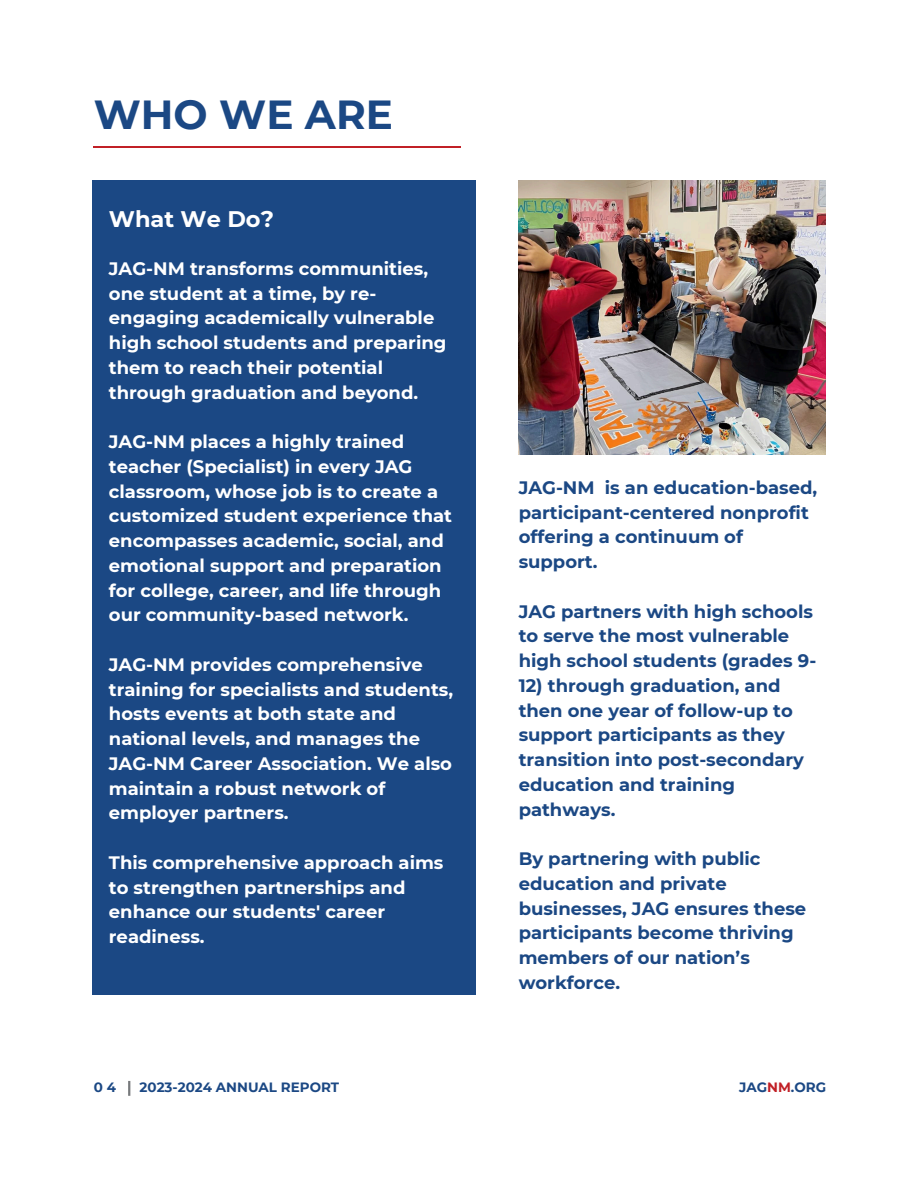
<style>
.page{position:relative;width:918px;height:1188px;background:#fff}
.page>*{position:absolute;margin:0;border:0;box-sizing:border-box;transform-origin:0 0}
.t1{font:700 40.5px "Montserrat";color:#1b4884}
.t2{font:700 22.5px "Montserrat";color:#fff}
.t3{font:700 18px/24.8px "Montserrat";color:#fff}
.t4{font:700 18px/24.8px "Montserrat";color:#1b4884}
.t5{font:700 13.5px "Montserrat";color:#1b4884}
.s1{color:#c12026}
</style>
<div class="page">
<img style="left:519px;top:180px;width:307px;height:275px">
<div style="left:92px;top:180px;width:383px;height:815px;background:#1b4884"></div>
<hr style="left:94px;top:146px;width:367px;height:2px;background:#c12026">
<svg style="left:128px;top:1081px;width:2px;height:15px"></svg>
<h3 class="t1" style="left:94px;top:89px;width:301px">WHO WE ARE</h3>
<h3 class="t2" style="left:109px;top:206px;width:167px">What We Do?</h3>
<p class="t3" style="left:109px;top:256px;width:339px">JAG-NM transforms communities, one student at a time, by re&shy;engaging academically vulnerable high school students and preparing them to reach their potential through graduation and beyond.</p>
<p class="t3" style="left:109px;top:429px;width:345px">JAG-NM places a highly trained teacher (Specialist) in every JAG classroom, whose job is to create a customized student experience that encompasses academic, social, and emotional support and preparation for college, career, and life through our community-based network.</p>
<h2 class="t3" style="left:109px;top:652px;width:346px">JAG-NM provides comprehensive training for specialists and students, hosts events at both state and national levels, and manages the<br>JAG-NM Career Association. We also maintain a robust network of employer partners.</h2>
<h3 class="t3" style="left:109px;top:850px;width:336px">This comprehensive approach aims to strengthen partnerships and enhance our students' career readiness.</h3>
<h3 class="t4" style="left:519px;top:475px;width:300px">JAG-NM is an education-based, participant-centered nonprofit offering a continuum of support.</h3>
<h3 class="t4" style="left:519px;top:599px;width:299px">JAG partners with high schools to serve the most vulnerable high school students (grades 9-</h3>
<h3 class="t4" style="left:519px;top:673px;width:287px">12) through graduation, and then one year of follow-up to support participants as they transition into post-secondary education and training pathways.</h3>
<p class="t4" style="left:519px;top:846px;width:289px">By partnering with public education and private businesses, JAG ensures these participants become thriving members of our nation’s workforce.</p>
<p class="t5" style="left:94px;top:1079px;width:24px">0 4</p>
<h3 class="t5" style="left:140px;top:1079px;width:201px">2023-2024 ANNUAL REPORT</h3>
<h3 class="t5" style="left:739px;top:1079px;width:89px">JAG<span class="s1">NM</span>.ORG</h3>
</div>
